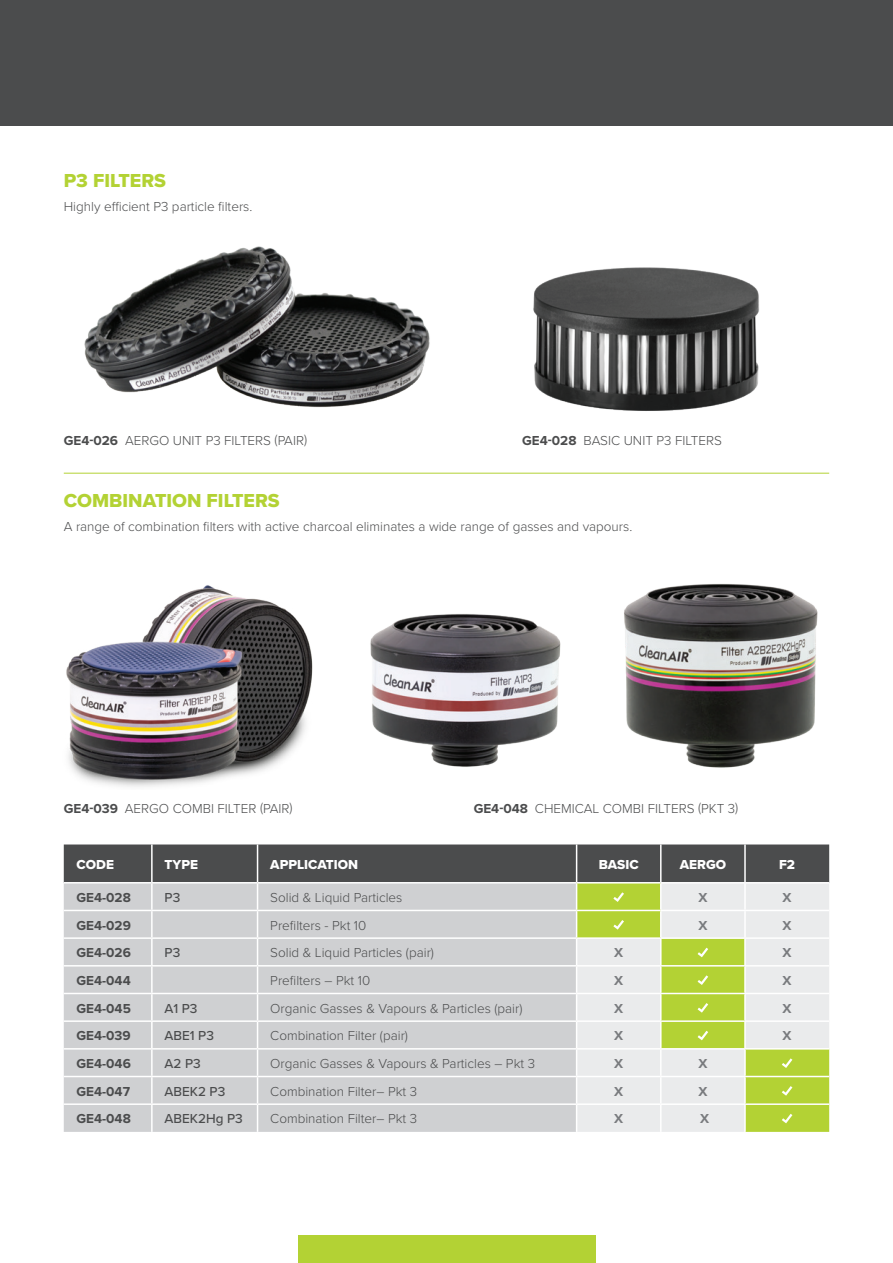
<style>
.page{position:relative;width:893px;height:1263px;background:#fff}
.page>*{position:absolute;margin:0;border:0;box-sizing:border-box;transform-origin:0 0}
.t1{font:19.5px "Proxima Nova Extrabld";color:#b3d234}
.t2{font:300 13.5px "Proxima Nova";color:#4b4c4d}
.t3{font:700 13.5px "Proxima Nova";color:#4b4c4d}
.t4{font:500 13.5px "Proxima Nova";color:#4b4c4d}
.t5{font:13.5px "Proxima Nova Extrabld";color:#fff}
.t6{font:700 13.5px "Proxima Nova";color:#797b7e}
.s1{font-weight:700}
</style>
<div class="page">
<div style="left:0;top:0;width:893px;height:126px;background:#4b4c4d"></div>
<div style="left:298px;top:1235px;width:297px;height:28px;background:#b3d234"></div>
<img style="left:84px;top:246px;width:346px;height:162px">
<img style="left:66px;top:585px;width:247px;height:202px">
<img style="left:370px;top:614px;width:191px;height:153px">
<img style="left:624px;top:584px;width:194px;height:184px">
<img style="left:533px;top:267px;width:226px;height:144px">
<svg style="left:64px;top:844px;width:765px;height:288px;background:#c2c6ba"></svg>
<hr style="left:64px;top:473px;width:765px;height:1px;background:#b3d234">
<h1 class="t1" style="left:64px;top:166px;width:104px">P3 FILTERS</h1>
<p class="t2" style="left:64px;top:197px;width:190px">Highly efficient P3 particle filters.</p>
<p class="t2" style="left:64px;top:430px;width:245px"><span class="s1">GE4-026</span> AERGO UNIT P3 FILTERS (PAIR)</p>
<p class="t2" style="left:522px;top:430px;width:201px"><span class="s1">GE4-028</span> BASIC UNIT P3 FILTERS</p>
<h1 class="t1" style="left:64px;top:486px;width:217px">COMBINATION FILTERS</h1>
<p class="t2" style="left:64px;top:517px;width:570px">A range of combination filters with active charcoal eliminates a wide range of gasses and vapours.</p>
<p class="t2" style="left:64px;top:798px;width:230px"><span class="s1">GE4-039</span> AERGO COMBI FILTER (PAIR)</p>
<p class="t2" style="left:474px;top:798px;width:266px"><span class="s1">GE4-048</span> CHEMICAL COMBI FILTERS (PKT 3)</p>
<p class="t5" style="left:77px;top:854px;width:39px">CODE</p>
<p class="t5" style="left:165px;top:854px;width:35px">TYPE</p>
<p class="t5" style="left:270px;top:854px;width:89px">APPLICATION</p>
<p class="t5" style="left:599px;top:854px;width:42px">BASIC</p>
<p class="t5" style="left:680px;top:854px;width:48px">AERGO</p>
<p class="t5" style="left:779px;top:854px;width:18px">F2</p>
<p class="t3" style="left:77px;top:887px;width:56px">GE4-028</p>
<p class="t4" style="left:165px;top:887px;width:17px">P3</p>
<p class="t2" style="left:270px;top:887px;width:134px">Solid &amp; Liquid Particles</p>
<p class="t6" style="left:698px;top:887px;width:11px">X</p>
<p class="t6" style="left:783px;top:887px;width:11px">X</p>
<p class="t3" style="left:77px;top:915px;width:56px">GE4-029</p>
<p class="t2" style="left:270px;top:915px;width:97px">Prefilters - Pkt 10</p>
<p class="t6" style="left:698px;top:915px;width:11px">X</p>
<p class="t6" style="left:783px;top:915px;width:11px">X</p>
<p class="t3" style="left:77px;top:943px;width:56px">GE4-026</p>
<p class="t4" style="left:165px;top:943px;width:17px">P3</p>
<p class="t2" style="left:270px;top:943px;width:165px">Solid &amp; Liquid Particles (pair)</p>
<p class="t6" style="left:614px;top:943px;width:11px">X</p>
<p class="t6" style="left:783px;top:943px;width:11px">X</p>
<p class="t3" style="left:77px;top:970px;width:56px">GE4-044</p>
<p class="t2" style="left:270px;top:970px;width:101px">Prefilters – Pkt 10</p>
<p class="t6" style="left:614px;top:970px;width:11px">X</p>
<p class="t6" style="left:783px;top:970px;width:11px">X</p>
<p class="t3" style="left:77px;top:998px;width:56px">GE4-045</p>
<p class="t4" style="left:165px;top:998px;width:35px">A1 P3</p>
<p class="t2" style="left:270px;top:998px;width:254px">Organic Gasses &amp; Vapours &amp; Particles (pair)</p>
<p class="t6" style="left:614px;top:998px;width:11px">X</p>
<p class="t6" style="left:783px;top:998px;width:11px">X</p>
<p class="t3" style="left:77px;top:1026px;width:56px">GE4-039</p>
<p class="t4" style="left:165px;top:1026px;width:51px">ABE1 P3</p>
<p class="t2" style="left:270px;top:1026px;width:139px">Combination Filter (pair)</p>
<p class="t6" style="left:614px;top:1026px;width:11px">X</p>
<p class="t6" style="left:783px;top:1026px;width:11px">X</p>
<p class="t3" style="left:77px;top:1053px;width:56px">GE4-046</p>
<p class="t4" style="left:165px;top:1053px;width:38px">A2 P3</p>
<p class="t2" style="left:270px;top:1053px;width:266px">Organic Gasses &amp; Vapours &amp; Particles – Pkt 3</p>
<p class="t6" style="left:614px;top:1053px;width:11px">X</p>
<p class="t6" style="left:698px;top:1053px;width:11px">X</p>
<p class="t3" style="left:77px;top:1081px;width:55px">GE4-047</p>
<p class="t4" style="left:165px;top:1081px;width:62px">ABEK2 P3</p>
<p class="t2" style="left:270px;top:1081px;width:148px">Combination Filter– Pkt 3</p>
<p class="t6" style="left:614px;top:1081px;width:11px">X</p>
<p class="t6" style="left:698px;top:1081px;width:11px">X</p>
<p class="t3" style="left:77px;top:1109px;width:56px">GE4-048</p>
<p class="t4" style="left:165px;top:1109px;width:80px">ABEK2Hg P3</p>
<p class="t2" style="left:270px;top:1109px;width:148px">Combination Filter– Pkt 3</p>
<p class="t6" style="left:614px;top:1109px;width:11px">X</p>
<p class="t6" style="left:700px;top:1109px;width:11px">X</p>
</div>
